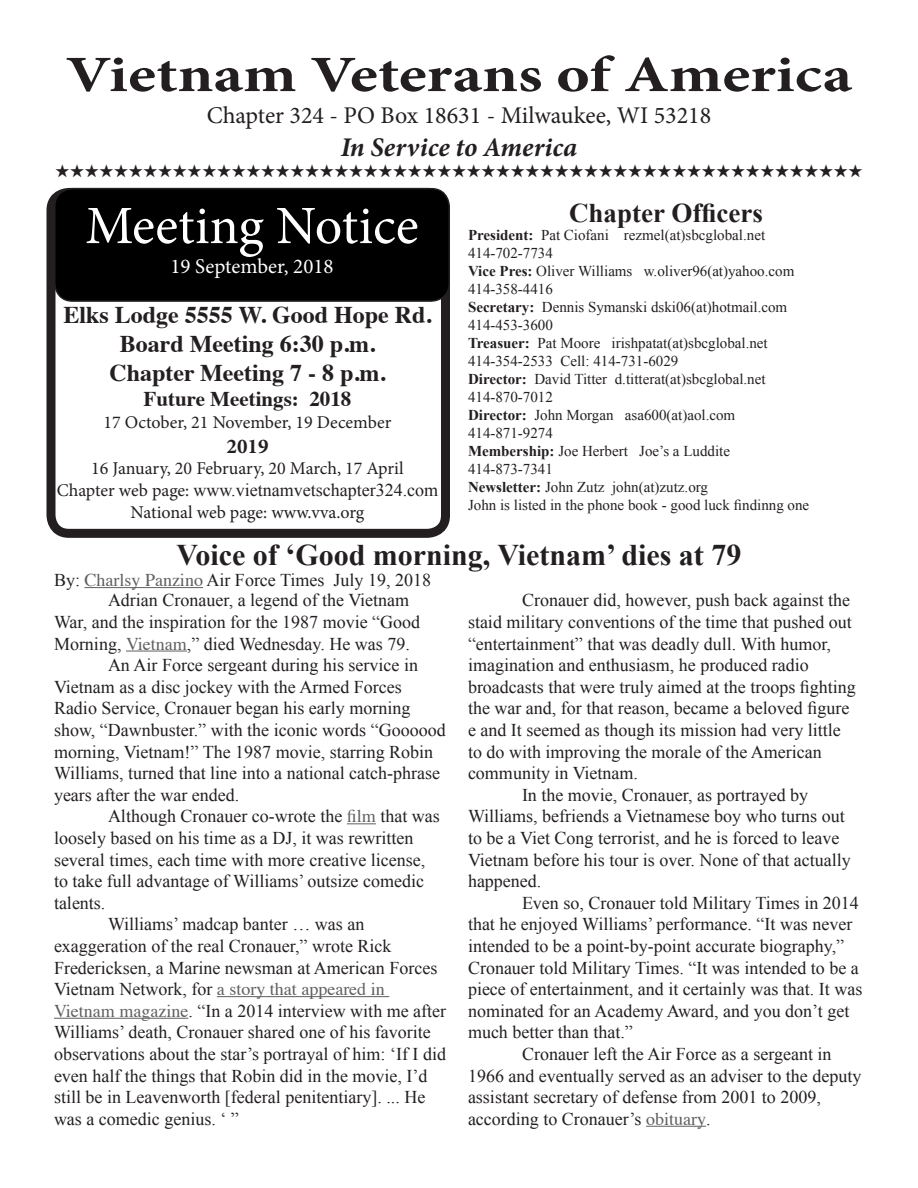
<style>
.page{position:relative;width:918px;height:1188px;background:#fff}
.page>*{position:absolute;margin:0;border:0;box-sizing:border-box;transform-origin:0 0}
.t1{font:54px "Minion Pro";color:#fff}
.t2{font:700 51px "Minion Pro";letter-spacing:-.005em;color:#231f20;scale:1.25 1}
.t3{font:700 30px "Times New Roman";color:#231f20}
.t4{font:italic 700 27px "Minion Pro";letter-spacing:.005em;color:#231f20}
.t5{font:700 27px "Times New Roman";color:#231f20}
.t6{font:700 24px "Times";color:#231f20}
.t7{font:24px "Minion Pro";color:#231f20}
.t8{font:700 21px "Times";color:#231f20}
.t9{font:21px "Minion Pro";color:#fff}
.t10{font:700 21px "Minion Pro";color:#231f20}
.t11{font:18px/21.6px "Times New Roman";color:#231f20}
.t12{font:18px "Minion Pro";color:#231f20}
.t13{font:18px "Zapf Dingbats ITC";color:#231f20}
.t14{font:15px "Times New Roman";color:#231f20}
.s1{font-weight:700}
.s2{font-family:"Minion Pro"}
.s3{font-family:"Times";color:#5f5f5f}
</style>
<div class="page">
<div style="left:46px;top:188px;width:404px;height:350px;border:9px solid #231f20;border-radius:18px"></div>
<div style="left:55px;top:189px;width:394px;height:112px;background:#000;border-radius:18px"></div>
<div style="left:54px;top:188px;width:396px;height:114px;border:2px solid #231f20;border-radius:18px"></div>
<hr style="left:85px;top:587px;width:118px;height:1px;background:#5f5f5f">
<hr style="left:126px;top:651px;width:61px;height:1px;background:#5f5f5f">
<svg style="left:347px;top:823px;width:29px;height:1px"></svg>
<hr style="left:217px;top:996px;width:172px;height:1px;background:#5f5f5f">
<hr style="left:54px;top:1018px;width:134px;height:1px;background:#5f5f5f">
<hr style="left:646px;top:1126px;width:60px;height:1px;background:#5f5f5f">
<p class="t2" style="left:66px;top:39px;width:631px">Vietnam Veterans of America</p>
<p class="t7" style="left:207px;top:100px;width:506px">Chapter 324 - PO Box 18631 - Milwaukee, WI 53218</p>
<p class="t4" style="left:341px;top:128px;width:238px">In Service to America</p>
<p class="t13" style="left:55px;top:163px;width:809px">★★★★★★★★★★★★★★★★★★★★★★★★★★★★★★★★★★★★★★★★★★★★★★★★★★★★★★★</p>
<p class="t5" style="left:569px;top:194px;width:195px">Chapter Officers</p>
<p class="t14" style="left:468px;top:225px;width:299px"><span class="s1">President:</span> Pat Ciofani rezmel(at)sbcglobal.net</p>
<p class="t14" style="left:468px;top:243px;width:86px">414-702-7734</p>
<p class="t14" style="left:468px;top:261px;width:328px"><span class="s1">Vice Pres:</span> Oliver Williams w.oliver96(at)yahoo.com</p>
<p class="t14" style="left:468px;top:279px;width:86px">414-358-4416</p>
<p class="t14" style="left:468px;top:297px;width:321px"><span class="s1">Secretary:</span> Dennis Symanski dski06(at)hotmail.com</p>
<p class="t14" style="left:468px;top:315px;width:86px">414-453-3600</p>
<p class="t14" style="left:468px;top:333px;width:301px"><span class="s1">Treasuer:</span> Pat Moore irishpatat(at)sbcglobal.net</p>
<p class="t14" style="left:468px;top:351px;width:212px">414-354-2533 Cell: 414-731-6029</p>
<p class="t14" style="left:468px;top:369px;width:299px"><span class="s1">Director:</span> David Titter d.titterat(at)sbcglobal.net</p>
<p class="t14" style="left:468px;top:387px;width:86px">414-870-7012</p>
<p class="t14" style="left:468px;top:405px;width:269px"><span class="s1">Director:</span> John Morgan asa600(at)aol.com</p>
<p class="t14" style="left:468px;top:423px;width:86px">414-871-9274</p>
<p class="t14" style="left:468px;top:441px;width:264px"><span class="s1">Membership:</span> Joe Herbert Joe’s a Luddite</p>
<p class="t14" style="left:468px;top:459px;width:86px">414-873-7341</p>
<p class="t14" style="left:468px;top:477px;width:242px"><span class="s1">Newsletter:</span> John Zutz john(at)zutz.org</p>
<p class="t14" style="left:468px;top:495px;width:343px">John is listed in the phone book - good luck findinng one</p>
<p class="t1" style="left:85px;top:190px;width:335px">Meeting Notice</p>
<p class="t9" style="left:170px;top:252px;width:165px">19 September, 2018</p>
<p class="t6" style="left:63px;top:292px;width:370px">Elks Lodge 5555 W. Good Hope Rd.</p>
<p class="t6" style="left:120px;top:321px;width:257px">Board Meeting 6:30 p.m.</p>
<p class="t6" style="left:109px;top:350px;width:278px">Chapter Meeting 7 - 8 p.m.</p>
<p class="t8" style="left:144px;top:379px;width:209px">Future Meetings: 2018</p>
<p class="t12" style="left:104px;top:410px;width:289px">17 October, 21 November, 19 December</p>
<p class="t10" style="left:226px;top:431px;width:43px">2019</p>
<p class="t12" style="left:91px;top:457px;width:314px">16 January, 20 February, 20 March, 17 April</p>
<p class="t11" style="left:57px;top:479px;width:383px"><span class="s2">Chapter web page:</span> www.vietnamvetschapter324.com</p>
<p class="t12" style="left:131px;top:500px;width:235px">National web page: www.vva.org</p>
<p class="t3" style="left:177px;top:534px;width:566px">Voice of ‘Good morning, Vietnam’ dies at 79</p>
<p class="t11" style="left:54px;top:569px;width:379px">By: <span class="s3">Charlsy Panzino</span> Air Force Times July 19, 2018</p>
<p class="t11" style="left:54px;top:589px;width:368px;text-indent:54px">Adrian Cronauer, a legend of the Vietnam<br>War, and the inspiration for the 1987 movie “Good<br>Morning, <span class="s3">Vietnam</span>,” died Wednesday. He was 79.</p>
<p class="t11" style="left:54px;top:654px;width:393px;text-indent:54px">An Air Force sergeant during his service in Vietnam as a disc jockey with the Armed Forces Radio Service, Cronauer began his early morning show, “Dawnbuster.” with the iconic words “Goooood morning, Vietnam!” The 1987 movie, starring Robin Williams, turned that line into a national catch-phrase years after the war ended.</p>
<p class="t11" style="left:54px;top:805px;width:387px;text-indent:54px">Although Cronauer co-wrote the <span class="s3">film</span> that was loosely based on his time as a DJ, it was rewritten several times, each time with more creative license, to take full advantage of Williams’ outsize comedic talents.</p>
<p class="t11" style="left:54px;top:913px;width:394px;text-indent:54px">Williams’ madcap banter … was an exaggeration of the real Cronauer,” wrote Rick Fredericksen, a Marine newsman at American Forces Vietnam Network, for <span class="s3">a story that appeared in Vietnam magazine</span>. “In a 2014 interview with me after Williams’ death, Cronauer shared one of his favorite observations about the star’s portrayal of him: ‘If I did even half the things that Robin did in the movie, I’d still be in Leavenworth [federal penitentiary]. ... He was a comedic genius. ‘ ”</p>
<p class="t11" style="left:468px;top:589px;width:389px;text-indent:54px">Cronauer did, however, push back against the staid military conventions of the time that pushed out “entertainment” that was deadly dull. With humor, imagination and enthusiasm, he produced radio broadcasts that were truly aimed at the troops fighting the war and, for that reason, became a beloved figure e and It seemed as though its mission had very little to do with improving the morale of the American community in Vietnam.</p>
<p class="t11" style="left:468px;top:784px;width:384px;text-indent:54px">In the movie, Cronauer, as portrayed by Williams, befriends a Vietnamese boy who turns out to be a Viet Cong terrorist, and he is forced to leave Vietnam before his tour is over. None of that actually happened.</p>
<p class="t11" style="left:468px;top:892px;width:396px;text-indent:54px">Even so, Cronauer told Military Times in 2014 that he enjoyed Williams’ performance. “It was never intended to be a point-by-point accurate biography,” Cronauer told Military Times. “It was intended to be a piece of entertainment, and it certainly was that. It was nominated for an Academy Award, and you don’t get much better than that.”</p>
<p class="t11" style="left:468px;top:1043px;width:395px;text-indent:54px">Cronauer left the Air Force as a sergeant in 1966 and eventually served as an adviser to the deputy assistant secretary of defense from 2001 to 2009, according to Cronauer’s <span class="s3">obituary</span>.</p>
</div>
